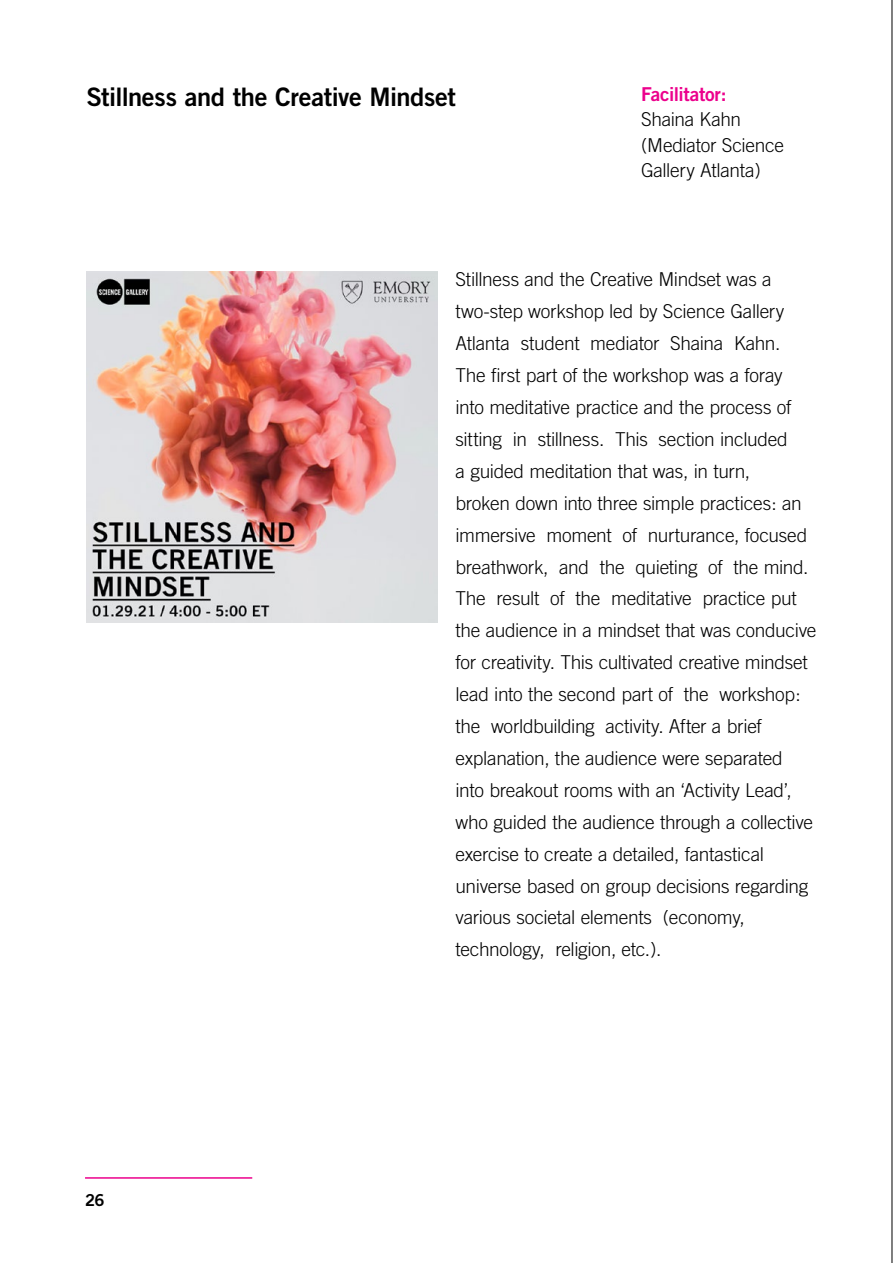
<style>
.page{position:relative;width:893px;height:1263px;background:#fff}
.page>*{position:absolute;margin:0;border:0;box-sizing:border-box;transform-origin:0 0}
.t1{font:25.5px "Trade Gothic Bold Two";letter-spacing:-.02em;color:#000}
.t2{font:300 19.2px/32px "Trade Gothic";letter-spacing:-.015em;color:#000}
.t3{font:19.2px "Trade Gothic Bold Two";letter-spacing:-.02em;color:#ec008c}
.t4{font:16.5px "Trade Gothic Bold Two";color:#000}
</style>
<div class="page">
<hr style="left:85px;top:1177px;width:167px;height:2px;background:#ec008c">
<hr style="left:892px;top:0;width:1px;height:1263px;background:#000">
<img style="left:86px;top:271px;width:351px;height:351px">
<h1 class="t1" style="left:86px;top:81px;width:371px">Stillness and the Creative Mindset</h1>
<p class="t3" style="left:641px;top:82px;width:87px">Facilitator:</p>
<p class="t2" style="left:641px;top:106px;width:145px;line-height:25.5px">Shaina Kahn (Mediator Science<br>Gallery Atlanta)</p>
<p class="t4" style="left:85px;top:1190px;width:21px">26</p>
<p class="t2" style="left:455px;top:263px;width:362px">Stillness and the Creative Mindset was a two-step workshop led by Science Gallery Atlanta student mediator Shaina Kahn.<br>The first part of the workshop was a foray<br>into meditative practice and the process of sitting in stillness. This section included<br>a guided meditation that was, in turn,<br>broken down into three simple practices: an immersive moment of nurturance, focused breathwork, and the quieting of the mind.<br>The result of the meditative practice put the audience in a mindset that was conducive for creativity. This cultivated creative mindset lead into the second part of the workshop: the worldbuilding activity. After a brief explanation, the audience were separated<br>into breakout rooms with an ‘Activity Lead’, who guided the audience through a collective exercise to create a detailed, fantastical universe based on group decisions regarding various societal elements (economy, technology, religion, etc.).</p>
</div>
